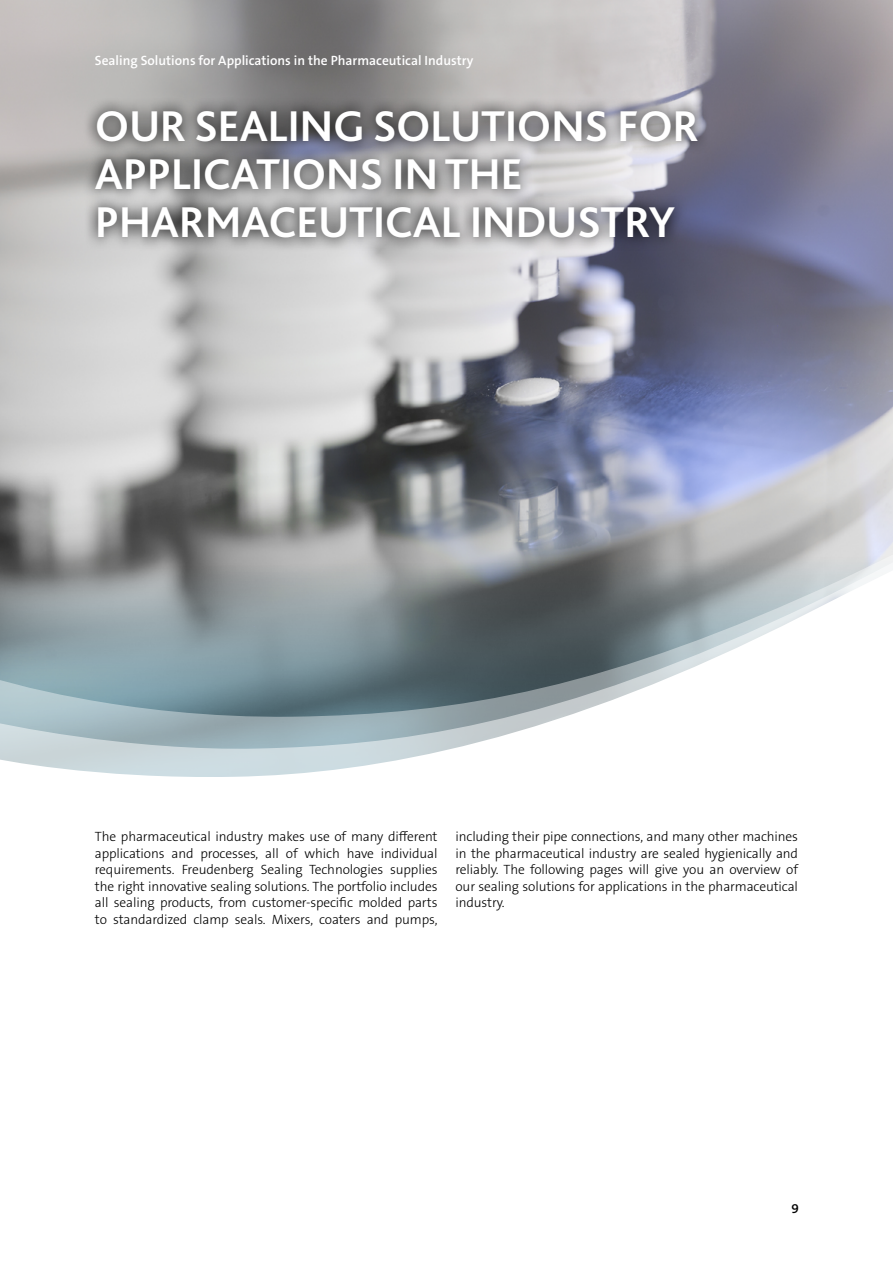
<style>
.page{position:relative;width:893px;height:1263px;background:#fff}
.page>*{position:absolute;margin:0;border:0;box-sizing:border-box;transform-origin:0 0}
.t1{font:700 45px/48px "Bliss 2";letter-spacing:-.01em;color:#fff}
.t2{font:300 13.5px/16.5px "The Sans B W3";letter-spacing:-.01em;color:#000;text-align:justify}
.t3{font:600 13.5px "The Sans B W6";color:#fff}
.t4{font:600 13.5px "The Sans B W6";color:#000}
</style>
<div class="page">
<img style="left:0;top:0;width:893px;height:532px">
<svg style="left:83px;top:97px;width:627px;height:154px;background:#929295"></svg>
<svg style="left:0;top:532px;width:893px;height:19px;background:#9d9ea0"></svg>
<svg style="left:0;top:551px;width:893px;height:8px;background:#9d9e9e"></svg>
<svg style="left:0;top:559px;width:893px;height:8px;background:#98999a"></svg>
<svg style="left:0;top:567px;width:884px;height:210px"></svg>
<p class="t3" style="left:95px;top:52px;width:380px">Sealing Solutions for Applications in the Pharmaceutical Industry</p>
<h1 class="t1" style="left:95px;top:102px;width:606px">OUR SEALING SOLUTIONS FOR<br>APPLICATIONS IN THE<br>PHARMACEUTICAL INDUSTRY</h1>
<p class="t2" style="left:95px;top:828px;width:344px">The pharmaceutical industry makes use of many different applications and processes, all of which have individual requirements. Freudenberg Sealing Technologies supplies the right innovative sealing solutions. The portfolio includes all sealing products, from customer-specific molded parts to standardized clamp seals. Mixers, coaters and pumps,</p>
<p class="t2" style="left:455px;top:828px;width:344px">including their pipe connections, and many other machines in the pharmaceutical industry are sealed hygienically and reliably. The following pages will give you an overview of our sealing solutions for applications in the pharmaceutical industry.</p>
<p class="t4" style="left:791px;top:1200px;width:9px">9</p>
</div>
